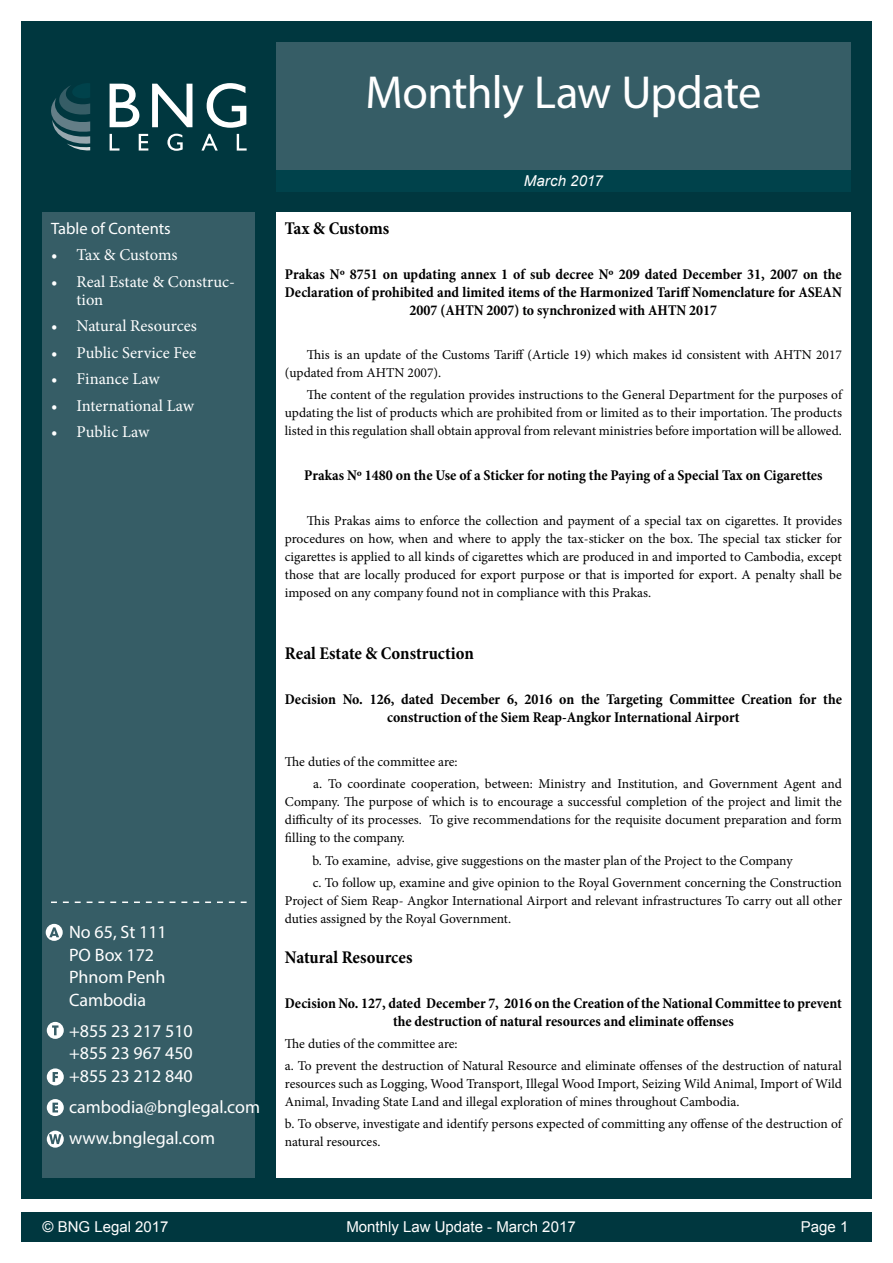
<style>
.page{position:relative;width:893px;height:1263px;background:#fff}
.page>*{position:absolute;margin:0;border:0;box-sizing:border-box;transform-origin:0 0}
.t1{font:46.5px "Myriad Pro";letter-spacing:-.015em;color:#fff}
.t2{font:18px/22.5px "Myriad Pro";color:#fff}
.t3{font:700 condensed 18px "Minion Pro";letter-spacing:-.005em;color:#000}
.t4{font:16.5px/18px "Minion Pro";color:#fff}
.t5{font:16.5px "Myriad Pro";color:#fff}
.t6{font:700 condensed 15px/18px "Minion Pro";color:#000;text-align:center}
.t7{font:15px "Arial";color:#fff}
.t8{font:italic 15px "Arial";letter-spacing:.01em;color:#fff}
.t9{font:13.5px/18px "Minion Pro";color:#000}
</style>
<div class="page">
<div style="left:21px;top:21px;width:851px;height:1178px;background:#00373f"></div>
<div style="left:276px;top:213px;width:574px;height:965px;background:#fff"></div>
<svg style="left:51px;top:83px;width:39px;height:68px"></svg>
<svg style="left:110px;top:84px;width:29px;height:43px"></svg>
<svg style="left:152px;top:84px;width:40px;height:43px"></svg>
<svg style="left:207px;top:83px;width:39px;height:45px"></svg>
<svg style="left:110px;top:134px;width:9px;height:17px"></svg>
<svg style="left:139px;top:134px;width:9px;height:17px"></svg>
<svg style="left:167px;top:134px;width:16px;height:17px"></svg>
<svg style="left:201px;top:134px;width:17px;height:17px"></svg>
<svg style="left:237px;top:134px;width:10px;height:17px"></svg>
<div style="left:43px;top:213px;width:212px;height:965px;background:#365d66"></div>
<div style="left:276px;top:43px;width:574px;height:127px;background:#365d66"></div>
<div style="left:276px;top:170px;width:574px;height:21px;background:#00424b"></div>
<svg style="left:46px;top:924px;width:17px;height:17px"></svg>
<svg style="left:49px;top:927px;width:10px;height:10px"></svg>
<svg style="left:47px;top:1130px;width:17px;height:17px"></svg>
<svg style="left:49px;top:1134px;width:13px;height:10px"></svg>
<div style="left:47px;top:1099px;width:17px;height:17px;background:#fff;border-radius:50%"></div>
<svg style="left:52px;top:1102px;width:6px;height:10px"></svg>
<div style="left:47px;top:1022px;width:17px;height:17px;background:#fff;border-radius:50%"></div>
<svg style="left:52px;top:1025px;width:6px;height:10px"></svg>
<div style="left:47px;top:1068px;width:17px;height:17px;background:#fff;border-radius:50%"></div>
<svg style="left:53px;top:1072px;width:5px;height:10px"></svg>
<svg style="left:51px;top:901px;width:196px;height:2px"></svg>
<div style="left:21px;top:1212px;width:851px;height:30px;background:#00373f"></div>
<h1 class="t1" style="left:365px;top:64px;width:398px">Monthly Law Update</h1>
<p class="t5" style="left:51px;top:218px;width:121px">Table of Contents</p>
<p class="t4" style="left:51px;top:246px;width:128px">• Tax &amp; Customs</p>
<p class="t4" style="left:77px;top:272px;width:160px;text-indent:-26px">• Real Estate &amp; Construc&shy;tion</p>
<p class="t4" style="left:51px;top:317px;width:147px">• Natural Resources</p>
<p class="t4" style="left:51px;top:343px;width:147px">• Public Service Fee</p>
<p class="t4" style="left:51px;top:370px;width:110px">• Finance Law</p>
<p class="t4" style="left:51px;top:396px;width:145px">• International Law</p>
<p class="t4" style="left:51px;top:423px;width:100px">• Public Law</p>
<h2 class="t2" style="left:69px;top:921px;width:99px">No 65, St 111<br>PO Box 172<br>Phnom Penh<br>Cambodia</h2>
<h2 class="t2" style="left:69px;top:1019px;width:125px;text-align:justify">+855 23 217 510 +855 23 967 450 +855 23 212 840</h2>
<h2 class="t2" style="left:69px;top:1091px;width:193px;line-height:31px">cambodia@bnglegal.com www.bnglegal.com</h2>
<p class="t8" style="left:524px;top:171px;width:80px">March 2017</p>
<h2 class="t3" style="left:285px;top:216px;width:106px">Tax &amp; Customs</h2>
<p class="t6" style="left:285px;top:265px;width:559px">Prakas Nº 8751 on updating annex 1 of sub decree Nº 209 dated December 31, 2007 on the<br>Declaration of prohibited and limited items of the Harmonized Tariff Nomenclature for ASEAN<br>2007 (AHTN 2007) to synchronized with AHTN 2017</p>
<p class="t9" style="left:285px;top:346px;width:559px;text-indent:22px">This is an update of the Customs Tariff (Article 19) which makes id consistent with AHTN 2017 (updated from AHTN 2007).</p>
<p class="t9" style="left:285px;top:386px;width:559px;text-align:justify;text-indent:22px">The content of the regulation provides instructions to the General Department for the purposes of updating the list of products which are prohibited from or limited as to their importation. The products listed in this regulation shall obtain approval from relevant ministries before importation will be allowed.</p>
<p class="t6" style="left:304px;top:466px;width:520px">Prakas Nº 1480 on the Use of a Sticker for noting the Paying of a Special Tax on Cigarettes</p>
<p class="t9" style="left:285px;top:511px;width:559px;text-align:justify;text-indent:22px">This Prakas aims to enforce the collection and payment of a special tax on cigarettes. It provides procedures on how, when and where to apply the tax-sticker on the box. The special tax sticker for cigarettes is applied to all kinds of cigarettes which are produced in and imported to Cambodia, except those that are locally produced for export purpose or that is imported for export. A penalty shall be imposed on any company found not in compliance with this Prakas.</p>
<h2 class="t3" style="left:285px;top:641px;width:190px">Real Estate &amp; Construction</h2>
<p class="t6" style="left:285px;top:690px;width:559px">Decision No. 126, dated December 6, 2016 on the Targeting Committee Creation for the construction of the Siem Reap-Angkor International Airport</p>
<p class="t9" style="left:313px;top:751px;width:530px;line-height:22.2px;text-indent:-28px">The duties of the committee are:<br>a. To coordinate cooperation, between: Ministry and Institution, and Government Agent and</p>
<p class="t9" style="left:285px;top:793px;width:559px;text-align:justify">Company. The purpose of which is to encourage a successful completion of the project and limit the difficulty of its processes. To give recommendations for the requisite document preparation and form filling to the company.</p>
<p class="t9" style="left:312px;top:849px;width:531px;line-height:22.2px">b. To examine, advise, give suggestions on the master plan of the Project to the Company<br>c. To follow up, examine and give opinion to the Royal Government concerning the Construction</p>
<p class="t9" style="left:285px;top:891px;width:559px">Project of Siem Reap- Angkor International Airport and relevant infrastructures To carry out all other duties assigned by the Royal Government.</p>
<h2 class="t3" style="left:285px;top:945px;width:129px">Natural Resources</h2>
<p class="t6" style="left:285px;top:994px;width:559px">Decision No. 127, dated December 7, 2016 on the Creation of the National Committee to prevent the destruction of natural resources and eliminate offenses</p>
<p class="t9" style="left:285px;top:1032px;width:558px;line-height:22.2px">The duties of the committee are:<br>a. To prevent the destruction of Natural Resource and eliminate offenses of the destruction of natural</p>
<p class="t9" style="left:285px;top:1075px;width:559px">resources such as Logging, Wood Transport, Illegal Wood Import, Seizing Wild Animal, Import of Wild<br>Animal, Invading State Land and illegal exploration of mines throughout Cambodia.</p>
<p class="t9" style="left:285px;top:1115px;width:558px">b. To observe, investigate and identify persons expected of committing any offense of the destruction of natural resources.</p>
<p class="t7" style="left:43px;top:1217px;width:128px">© BNG Legal 2017</p>
<p class="t7" style="left:346px;top:1217px;width:231px">Monthly Law Update - March 2017</p>
<p class="t7" style="left:801px;top:1217px;width:49px">Page 1</p>
</div>
